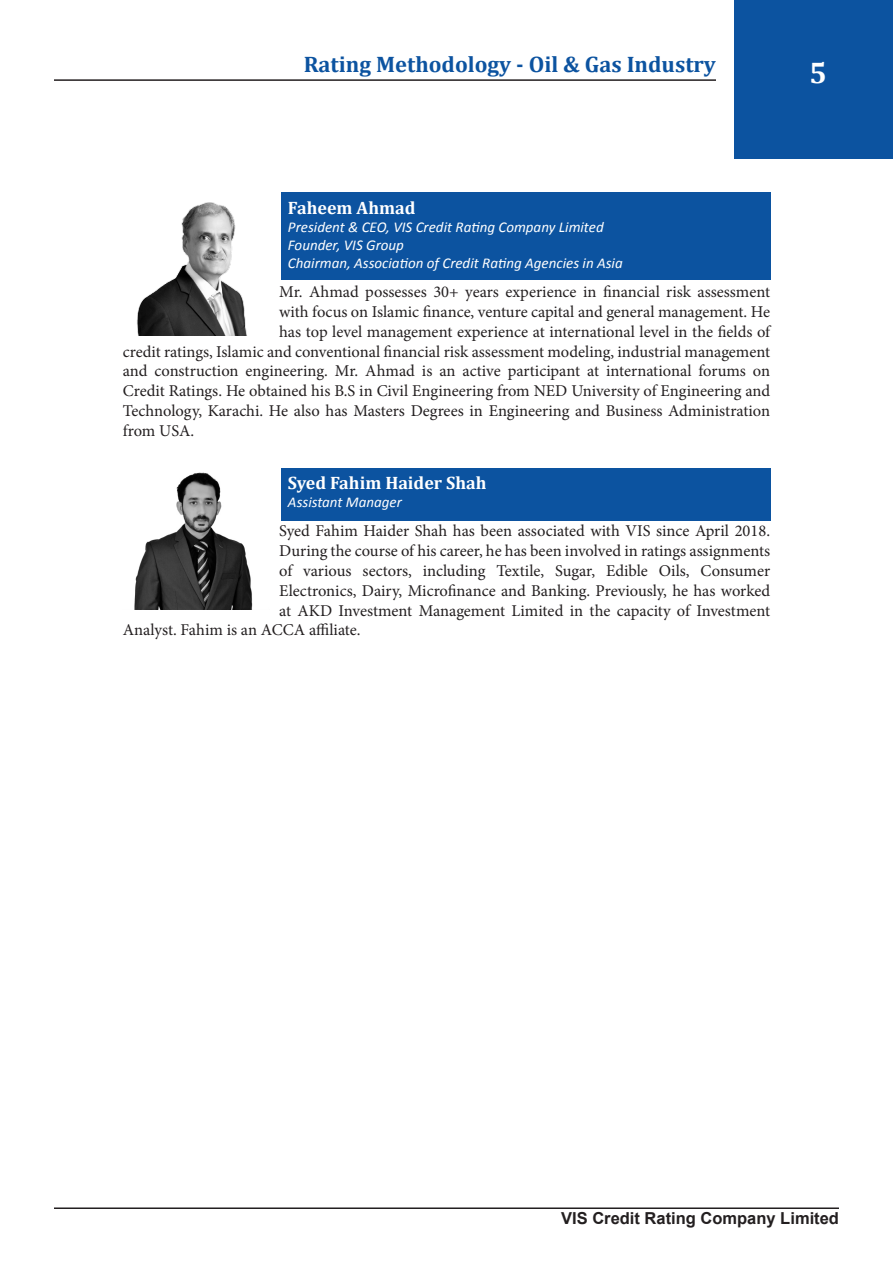
<style>
.page{position:relative;width:893px;height:1263px;background:#fff}
.page>*{position:absolute;margin:0;border:0;box-sizing:border-box;transform-origin:0 0}
.t1{font:700 30px "Cambria";color:#fff}
.t2{font:700 22.5px "Cambria";color:#0c53a0}
.t3{font:700 18px "Cambria";color:#fff}
.t4{font:16.5px "Minion Pro";color:#231f20}
.t5{font:700 16.5px "Arial";color:#231f20}
.t6{font:italic 15px "Calibri";color:#fff}
</style>
<div class="page">
<div style="left:734px;top:0;width:159px;height:159px;background:#0c53a0"></div>
<hr style="left:54px;top:79px;width:662px;height:2px;background:#231f20">
<hr style="left:54px;top:1207px;width:785px;height:2px;background:#231f20">
<img style="left:137px;top:202px;width:110px;height:133px">
<div style="left:281px;top:193px;width:489px;height:87px;background:#0c53a0"></div>
<img style="left:134px;top:472px;width:119px;height:138px">
<div style="left:281px;top:468px;width:489px;height:52px;background:#0c53a0"></div>
<p class="t2" style="left:304px;top:48px;width:414px">Rating Methodology - Oil &amp; Gas Industry</p>
<p class="t1" style="left:809px;top:51px;width:19px">5</p>
<p class="t3" style="left:288px;top:195px;width:129px">Faheem Ahmad</p>
<p class="t6" style="left:288px;top:217px;width:317px">President &amp; CEO, VIS Credit Rating Company Limited</p>
<p class="t6" style="left:288px;top:235px;width:117px">Founder, VIS Group</p>
<p class="t6" style="left:288px;top:253px;width:336px">Chairman, Association of Credit Rating Agencies in Asia</p>
<p class="t4" style="left:279px;top:281px;width:492px">Mr. Ahmad possesses 30+ years experience in financial risk assessment</p>
<p class="t4" style="left:279px;top:301px;width:492px">with focus on Islamic finance, venture capital and general management. He</p>
<p class="t4" style="left:279px;top:321px;width:492px">has top level management experience at international level in the fields of</p>
<p class="t4" style="left:123px;top:340px;width:649px">credit ratings, Islamic and conventional financial risk assessment modeling, industrial management</p>
<p class="t4" style="left:123px;top:360px;width:649px">and construction engineering. Mr. Ahmad is an active participant at international forums on</p>
<p class="t4" style="left:123px;top:380px;width:649px">Credit Ratings. He obtained his B.S in Civil Engineering from NED University of Engineering and</p>
<p class="t4" style="left:123px;top:400px;width:649px">Technology, Karachi. He also has Masters Degrees in Engineering and Business Administration</p>
<p class="t4" style="left:123px;top:420px;width:73px">from USA.</p>
<p class="t3" style="left:288px;top:470px;width:200px">Syed Fahim Haider Shah</p>
<p class="t6" style="left:288px;top:492px;width:115px">Assistant Manager</p>
<p class="t4" style="left:279px;top:520px;width:492px">Syed Fahim Haider Shah has been associated with VIS since April 2018.</p>
<p class="t4" style="left:279px;top:540px;width:492px">During the course of his career, he has been involved in ratings assignments</p>
<p class="t4" style="left:279px;top:560px;width:492px">of various sectors, including Textile, Sugar, Edible Oils, Consumer</p>
<p class="t4" style="left:279px;top:579px;width:492px">Electronics, Dairy, Microfinance and Banking. Previously, he has worked</p>
<p class="t4" style="left:279px;top:599px;width:492px">at AKD Investment Management Limited in the capacity of Investment</p>
<p class="t4" style="left:123px;top:619px;width:239px">Analyst. Fahim is an ACCA affiliate.</p>
<p class="t5" style="left:561px;top:1207px;width:279px">VIS Credit Rating Company Limited</p>
</div>
